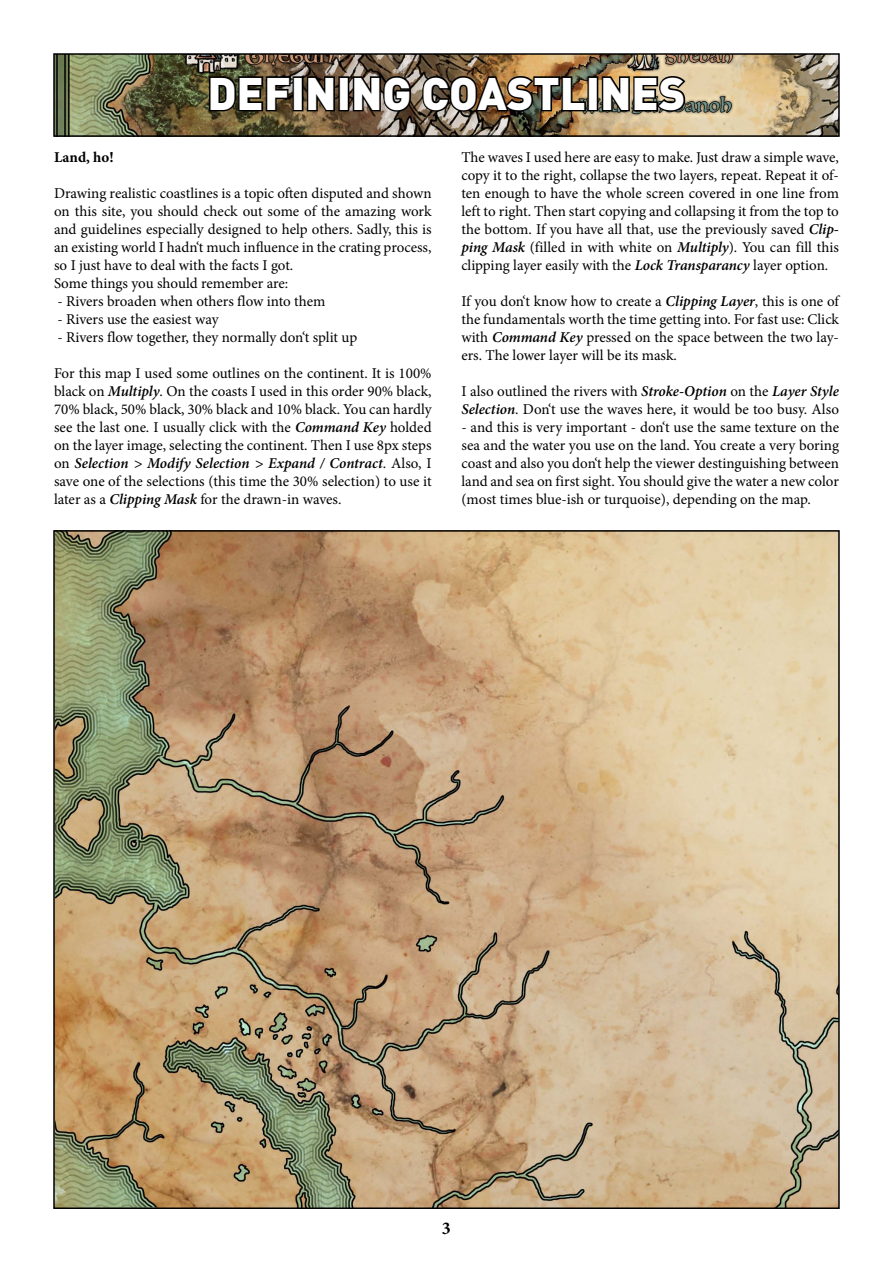
<style>
.page{position:relative;width:893px;height:1263px;background:#fff}
.page>*{position:absolute;margin:0;border:0;box-sizing:border-box;transform-origin:0 0}
.t1{font:900 45px "DIN Pro";color:#fff}
.t2{font:700 18px "Minion Pro";color:#000}
.t3{font:15px/18px "Minion Pro";color:#000;text-align:justify}
.t4{font:700 15px "Minion Pro";color:#000}
.s1{font-weight:600;font-style:italic}
</style>
<div class="page">
<img style="left:56px;top:56px;width:781px;height:78px">
<div style="left:53px;top:53px;width:787px;height:84px;border:2px solid #000"></div>
<svg style="left:208px;top:75px;width:84px;height:38px"></svg>
<div style="left:293px;top:76px;width:10px;height:35px;border:3px solid #000"></div>
<svg style="left:305px;top:75px;width:31px;height:38px"></svg>
<div style="left:338px;top:76px;width:11px;height:35px;border:3px solid #000"></div>
<svg style="left:351px;top:75px;width:62px;height:38px"></svg>
<img style="left:419px;top:75px;width:168px;height:39px">
<div style="left:587px;top:76px;width:11px;height:35px;border:3px solid #000"></div>
<svg style="left:600px;top:75px;width:87px;height:38px"></svg>
<img style="left:56px;top:533px;width:781px;height:673px">
<h1 class="t1" style="left:207px;top:63px;width:480px">DEFINING COASTLINES</h1>
<p class="t4" style="left:54px;top:146px;width:61px">Land, ho!</p>
<p class="t3" style="left:54px;top:184px;width:379px;text-align:left">Drawing realistic coastlines is a topic often disputed and shown on this site, you should check out some of the amazing work and guidelines especially designed to help others. Sadly, this is an existing world I hadn‘t much influence in the crating process, so I just have to deal with the facts I got.<br>Some things you should remember are:</p>
<p class="t3" style="left:57px;top:292px;width:270px">- Rivers broaden when others flow into them</p>
<p class="t3" style="left:57px;top:310px;width:163px">- Rivers use the easiest way</p>
<p class="t3" style="left:57px;top:328px;width:301px">- Rivers flow together, they normally don‘t split up</p>
<p class="t3" style="left:54px;top:364px;width:379px">For this map I used some outlines on the continent. It is 100% black on <span class="s1">Multiply</span>. On the coasts I used in this order 90% black, 70% black, 50% black, 30% black and 10% black. You can hardly see the last one. I usually click with the <span class="s1">Command Key</span> holded on the layer image, selecting the continent. Then I use 8px steps on <span class="s1">Selection &gt; Modify Selection &gt; Expand / Contract</span>. Also, I save one of the selections (this time the 30% selection) to use it later as a <span class="s1">Clipping Mask</span> for the drawn-in waves.</p>
<p class="t3" style="left:461px;top:148px;width:379px">The waves I used here are easy to make. Just draw a simple wave, copy it to the right, collapse the two layers, repeat. Repeat it of&shy;ten enough to have the whole screen covered in one line from left to right. Then start copying and collapsing it from the top to the bottom. If you have all that, use the previously saved <span class="s1">Clip&shy;ping Mask</span> (filled in with white on <span class="s1">Multiply</span>). You can fill this clipping layer easily with the <span class="s1">Lock Transparancy</span> layer option.</p>
<p class="t3" style="left:461px;top:292px;width:379px">If you don‘t know how to create a <span class="s1">Clipping Layer</span>, this is one of the fundamentals worth the time getting into. For fast use: Click with <span class="s1">Command Key</span> pressed on the space between the two lay&shy;ers. The lower layer will be its mask.</p>
<p class="t3" style="left:461px;top:382px;width:379px">I also outlined the rivers with <span class="s1">Stroke-Option</span> on the <span class="s1">Layer Style<br>Selection</span>. Don‘t use the waves here, it would be too busy. Also</p>
<p class="t3" style="left:461px;top:418px;width:379px">- and this is very important - don‘t use the same texture on the sea and the water you use on the land. You create a very boring coast and also you don‘t help the viewer destinguishing between land and sea on first sight. You should give the water a new color (most times blue-ish or turquoise), depending on the map.</p>
<p class="t2" style="left:442px;top:1215px;width:10px">3</p>
</div>
